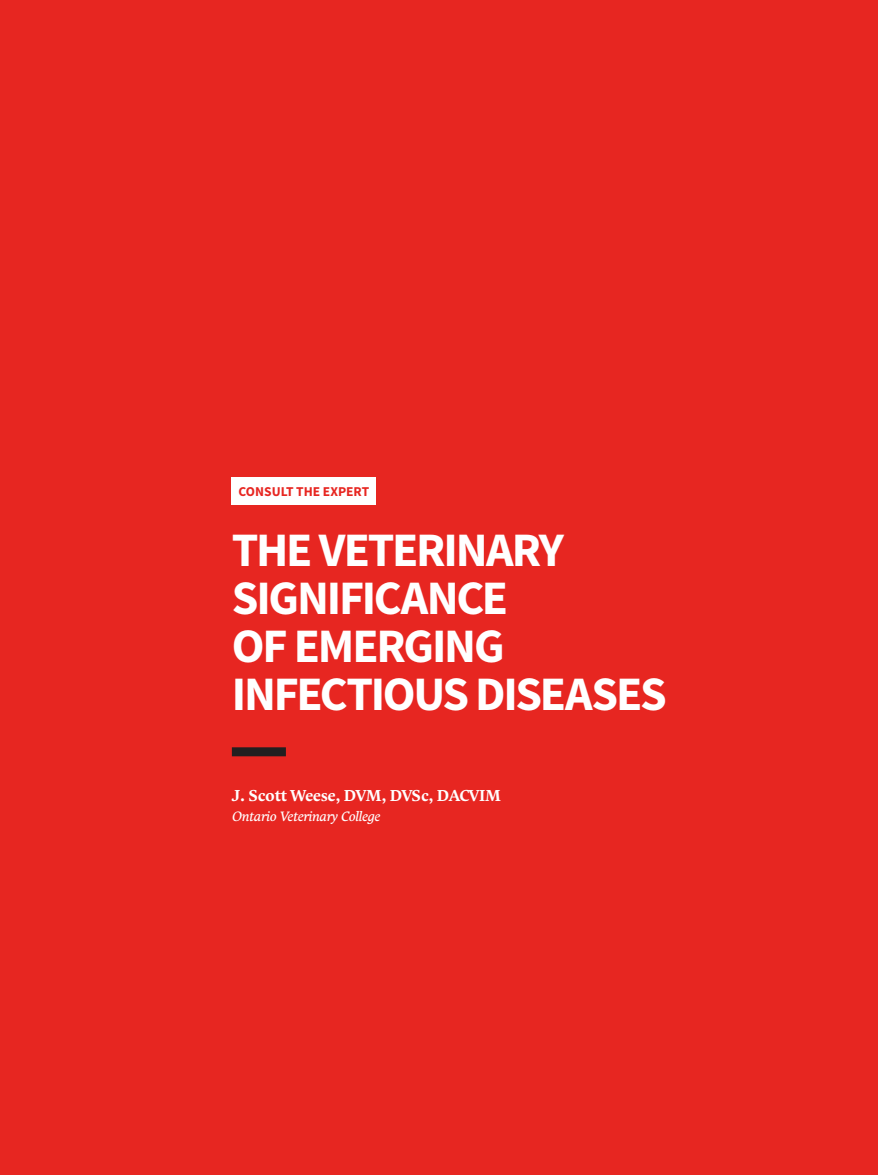
<style>
.page{position:relative;width:878px;height:1175px;background:#fff}
.page>*{position:absolute;margin:0;border:0;box-sizing:border-box;transform-origin:0 0}
.t1{font:700 48px/48px "Source Sans Pro";letter-spacing:-.045em;color:#fff}
.t2{font:700 15.75px "Comenia Serif Pro";letter-spacing:-.02em;color:#fff}
.t3{font:italic 13.5px "Comenia Serif Pro";letter-spacing:-.02em;color:#fff}
.t4{font:700 13.5px "Source Sans Pro";color:#e72621}
</style>
<div class="page">
<div style="left:0;top:0;width:878px;height:1174px;background:#e72621"></div>
<div style="left:232px;top:477px;width:144px;height:27px;background:#fff"></div>
<div style="left:232px;top:747px;width:54px;height:9px;background:#231f20"></div>
<p class="t4" style="left:238px;top:482px;width:132px">CONSULT THE EXPERT</p>
<p class="t1" style="left:232px;top:527px;width:436px">THE VETERINARY<br>SIGNIFICANCE<br>OF EMERGING<br>INFECTIOUS DISEASES</p>
<p class="t2" style="left:232px;top:784px;width:270px">J. Scott Weese, DVM, DVSc, DACVIM</p>
<p class="t3" style="left:232px;top:806px;width:150px">Ontario Veterinary College</p>
</div>
